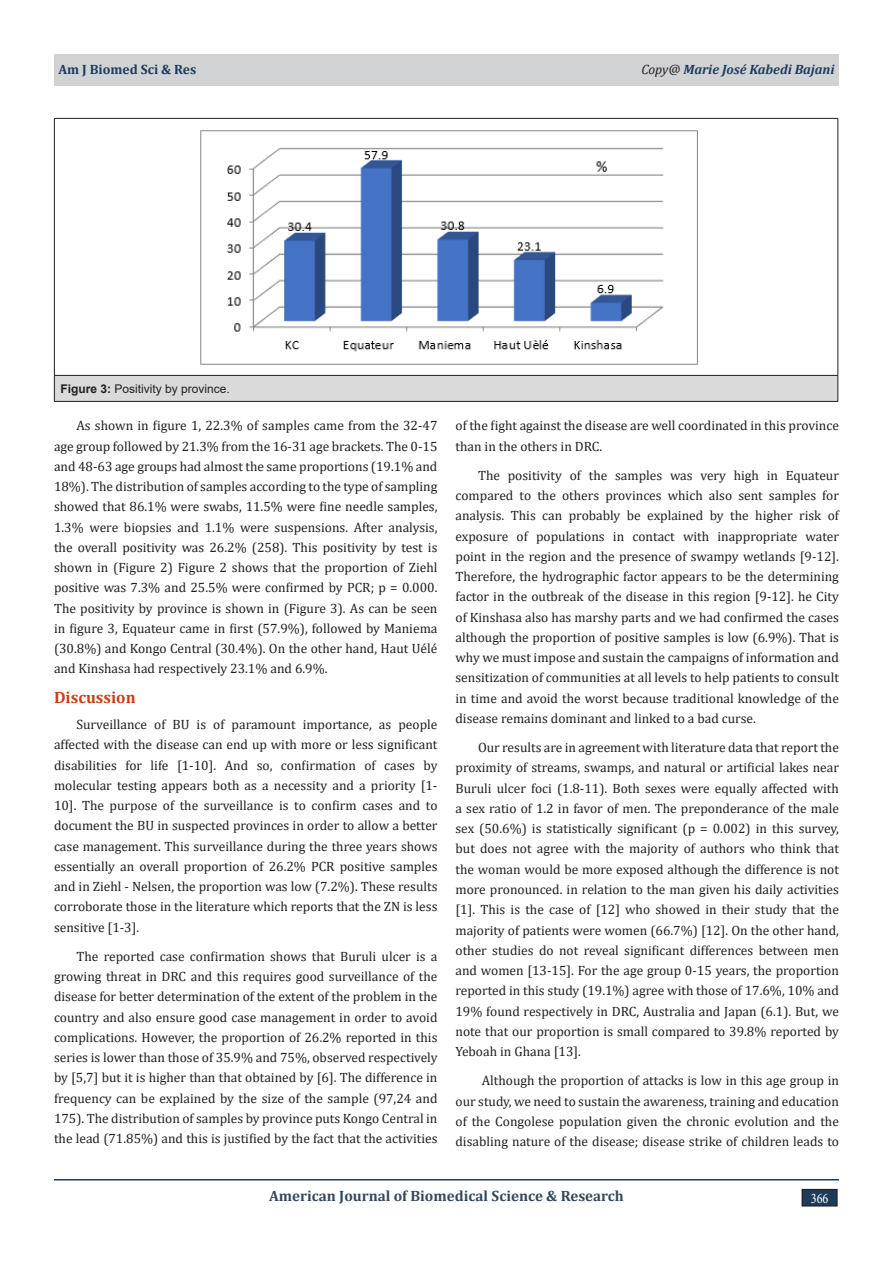
<style>
.page{position:relative;width:893px;height:1263px;background:#fff}
.page>*{position:absolute;margin:0;border:0;box-sizing:border-box;transform-origin:0 0}
.t1{font:700 16.5px "Cambria";color:#cd3d17}
.t2{font:700 15px "Cambria";color:#34495e}
.t3{font:14.7px "Minion Pro";color:#fff;scale:.83 1}
.t4{font:13.5px/20.2px "Cambria";color:#231f20;text-align:justify}
.t5{font:italic 700 13.5px "Cambria";color:#1e3c5a}
.t6{font:700 13.5px "Cambria";color:#1e3c5a}
.t7{font:12px "Arial";color:#231f20}
.s1{font-weight:400;color:#231f20}
.s2{font-weight:700}
</style>
<div class="page">
<hr style="left:54px;top:1179px;width:785px;height:1px;background:#1e3c5a">
<div style="left:54px;top:54px;width:785px;height:31px;background:#d1d2d4"></div>
<div style="left:802px;top:1189px;width:35px;height:17px;background:#1e3c5a"></div>
<div style="left:801px;top:1189px;width:37px;height:17px;border:1px solid #231f20"></div>
<div style="left:54px;top:375px;width:784px;height:26px;background:#dadada"></div>
<hr style="left:54px;top:118px;width:784px;height:1px;background:#231f20">
<hr style="left:54px;top:119px;width:1px;height:256px;background:#231f20">
<hr style="left:837px;top:119px;width:1px;height:256px;background:#231f20">
<hr style="left:54px;top:375px;width:784px;height:1px;background:#231f20">
<svg style="left:54px;top:376px;width:1px;height:25px"></svg>
<svg style="left:837px;top:376px;width:1px;height:25px"></svg>
<hr style="left:54px;top:401px;width:784px;height:1px;background:#231f20">
<img style="left:200px;top:130px;width:498px;height:235px">
<p class="t6" style="left:58px;top:59px;width:139px">Am J Biomed Sci &amp; Res</p>
<p class="t5" style="left:641px;top:59px;width:195px"><span class="s1">Copy@</span> Marie José Kabedi Bajani</p>
<p class="t7" style="left:60px;top:380px;width:171px"><span class="s2">Figure 3:</span> Positivity by province.</p>
<p class="t4" style="left:54px;top:416px;width:385px;text-indent:22px">As shown in figure 1, 22.3% of samples came from the 32-47 age group followed by 21.3% from the 16-31 age brackets. The 0-15 and 48-63 age groups had almost the same proportions (19.1% and 18%). The distribution of samples according to the type of sampling showed that 86.1% were swabs, 11.5% were fine needle samples, 1.3% were biopsies and 1.1% were suspensions. After analysis, the overall positivity was 26.2% (258). This positivity by test is shown in (Figure 2) Figure 2 shows that the proportion of Ziehl positive was 7.3% and 25.5% were confirmed by PCR; p = 0.000.<br>The positivity by province is shown in (Figure 3). As can be seen in figure 3, Equateur came in first (57.9%), followed by Maniema (30.8%) and Kongo Central (30.4%). On the other hand, Haut Uélé and Kinshasa had respectively 23.1% and 6.9%.</p>
<p class="t1" style="left:54px;top:686px;width:83px">Discussion</p>
<p class="t4" style="left:54px;top:714px;width:385px;text-indent:22px">Surveillance of BU is of paramount importance, as people affected with the disease can end up with more or less significant disabilities for life [1-10]. And so, confirmation of cases by molecular testing appears both as a necessity and a priority [1- 10]. The purpose of the surveillance is to confirm cases and to document the BU in suspected provinces in order to allow a better case management. This surveillance during the three years shows essentially an overall proportion of 26.2% PCR positive samples and in Ziehl - Nelsen, the proportion was low (7.2%). These results corroborate those in the literature which reports that the ZN is less sensitive [1-3].</p>
<p class="t4" style="left:54px;top:946px;width:385px;text-indent:22px">The reported case confirmation shows that Buruli ulcer is a growing threat in DRC and this requires good surveillance of the disease for better determination of the extent of the problem in the country and also ensure good case management in order to avoid complications. However, the proportion of 26.2% reported in this series is lower than those of 35.9% and 75%, observed respectively by [5,7] but it is higher than that obtained by [6]. The difference in frequency can be explained by the size of the sample (97,24 and 175). The distribution of samples by province puts Kongo Central in the lead (71.85%) and this is justified by the fact that the activities</p>
<p class="t4" style="left:455px;top:416px;width:385px">of the fight against the disease are well coordinated in this province than in the others in DRC.</p>
<p class="t4" style="left:455px;top:465px;width:385px;text-indent:22px">The positivity of the samples was very high in Equateur compared to the others provinces which also sent samples for analysis. This can probably be explained by the higher risk of exposure of populations in contact with inappropriate water point in the region and the presence of swampy wetlands [9-12].<br>Therefore, the hydrographic factor appears to be the determining factor in the outbreak of the disease in this region [9-12]. he City of Kinshasa also has marshy parts and we had confirmed the cases although the proportion of positive samples is low (6.9%). That is why we must impose and sustain the campaigns of information and sensitization of communities at all levels to help patients to consult in time and avoid the worst because traditional knowledge of the disease remains dominant and linked to a bad curse.</p>
<p class="t4" style="left:455px;top:737px;width:385px;text-indent:22px">Our results are in agreement with literature data that report the proximity of streams, swamps, and natural or artificial lakes near Buruli ulcer foci (1.8-11). Both sexes were equally affected with a sex ratio of 1.2 in favor of men. The preponderance of the male sex (50.6%) is statistically significant (p = 0.002) in this survey, but does not agree with the majority of authors who think that the woman would be more exposed although the difference is not more pronounced. in relation to the man given his daily activities [1]. This is the case of [12] who showed in their study that the majority of patients were women (66.7%) [12]. On the other hand, other studies do not reveal significant differences between men and women [13-15]. For the age group 0-15 years, the proportion reported in this study (19.1%) agree with those of 17.6%, 10% and 19% found respectively in DRC, Australia and Japan (6.1). But, we note that our proportion is small compared to 39.8% reported by Yeboah in Ghana [13].</p>
<p class="t4" style="left:455px;top:1070px;width:385px;text-indent:26px">Although the proportion of attacks is low in this age group in our study, we need to sustain the awareness, training and education of the Congolese population given the chronic evolution and the disabling nature of the disease; disease strike of children leads to</p>
<p class="t2" style="left:269px;top:1185px;width:356px">American Journal of Biomedical Science &amp; Research</p>
<p class="t3" style="left:811px;top:1189px;width:23px">366</p>
</div>
